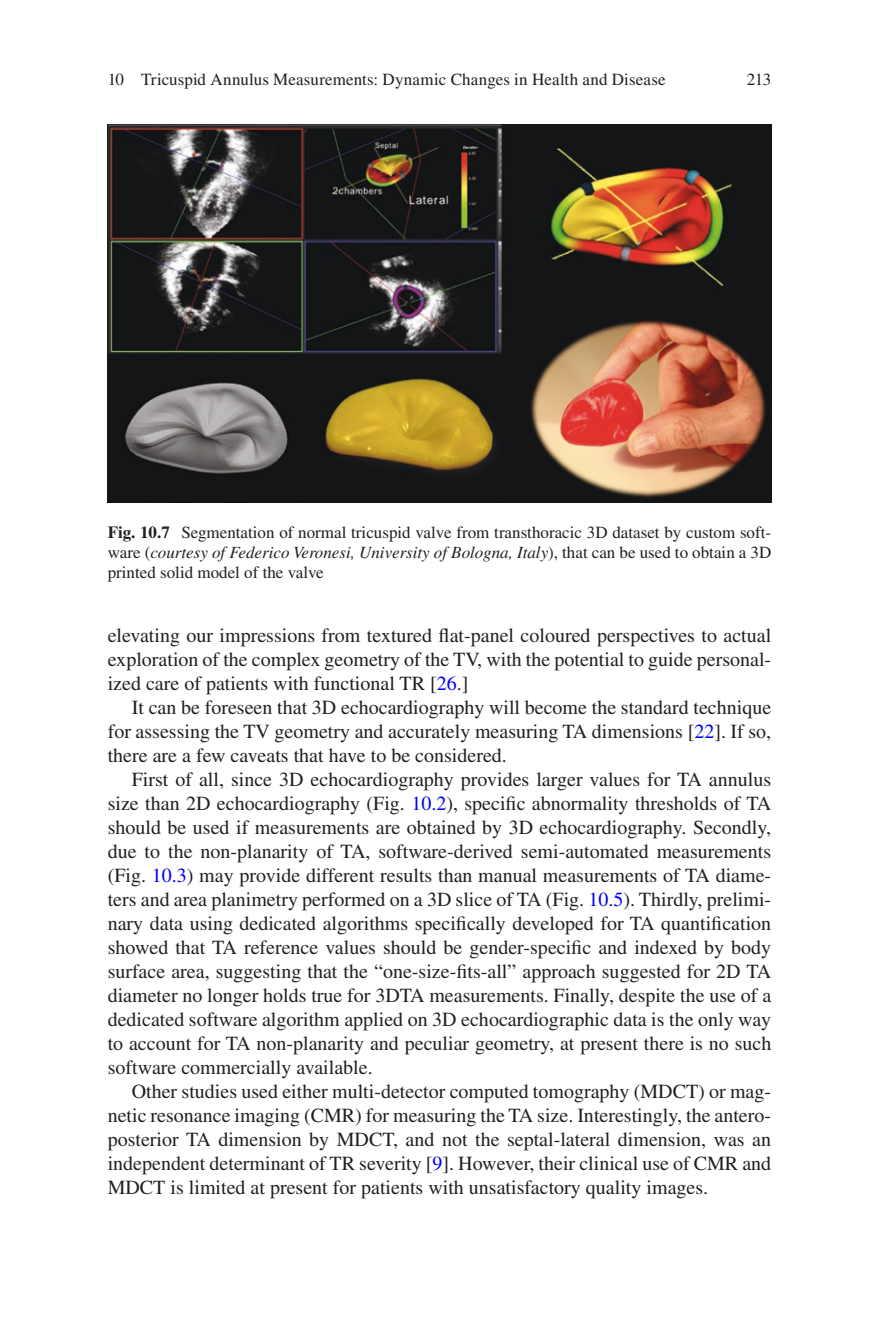
<style>
.page{position:relative;width:879px;height:1333px;background:#fff}
.page>*{position:absolute;margin:0;border:0;box-sizing:border-box;transform-origin:0 0}
.t1{font:20px/24px "Rblgtm Twdrwk Times LT Std";color:#231f20;text-align:justify}
.t2{font:17px "Rblgtm Twdrwk Times LT Std";color:#231f20}
.t3{font:italic 17px "Ygdqth Jlkvxs Times LT Std";color:#231f20}
.s1{font-family:"Tlxwvd Ylbtff Times LT Std";font-weight:700}
.s2{font-family:"Rblgtm Twdrwk Times LT Std";font-style:normal}
.s3{color:#0000fa}
</style>
<div class="page">
<img style="left:108px;top:124px;width:663px;height:378px">
<p class="t2" style="left:108px;top:70px;width:559px">10 Tricuspid Annulus Measurements: Dynamic Changes in Health and Disease</p>
<p class="t2" style="left:747px;top:70px;width:26px">213</p>
<p class="t2" style="left:108px;top:523px;width:665px"><span class="s1">Fig. 10.7</span> Segmentation of normal tricuspid valve from transthoracic 3D dataset by custom soft-</p>
<p class="t3" style="left:108px;top:543px;width:665px"><span class="s2">ware (</span>courtesy of Federico Veronesi, University of Bologna, Italy<span class="s2">), that can be used to obtain a 3D</span></p>
<p class="t2" style="left:108px;top:563px;width:218px">printed solid model of the valve</p>
<p class="t1" style="left:108px;top:623px;width:665px">elevating our impressions from textured flat-panel coloured perspectives to actual exploration of the complex geometry of the TV, with the potential to guide personal&shy;ized care of patients with functional TR [<span class="s3">26</span>.]</p>
<p class="t1" style="left:108px;top:695px;width:665px;text-indent:24px">It can be foreseen that 3D echocardiography will become the standard technique for assessing the TV geometry and accurately measuring TA dimensions [<span class="s3">22</span>]. If so, there are a few caveats that have to be considered.</p>
<p class="t1" style="left:108px;top:767px;width:665px;text-indent:24px">First of all, since 3D echocardiography provides larger values for TA annulus size than 2D echocardiography (Fig. <span class="s3">10.2</span>), specific abnormality thresholds of TA should be used if measurements are obtained by 3D echocardiography. Secondly, due to the non-planarity of TA, software-derived semi-automated measurements (Fig. <span class="s3">10.3</span>) may provide different results than manual measurements of TA diame&shy;ters and area planimetry performed on a 3D slice of TA (Fig. <span class="s3">10.5</span>). Thirdly, prelimi&shy;nary data using dedicated algorithms specifically developed for TA quantification showed that TA reference values should be gender-specific and indexed by body surface area, suggesting that the “one-size-fits-all” approach suggested for 2D TA diameter no longer holds true for 3DTA measurements. Finally, despite the use of a dedicated software algorithm applied on 3D echocardiographic data is the only way to account for TA non-planarity and peculiar geometry, at present there is no such software commercially available.</p>
<p class="t1" style="left:108px;top:1079px;width:665px;text-indent:24px">Other studies used either multi-detector computed tomography (MDCT) or mag&shy;netic resonance imaging (CMR) for measuring the TA size. Interestingly, the antero&shy;posterior TA dimension by MDCT, and not the septal-lateral dimension, was an independent determinant of TR severity [<span class="s3">9</span>]. However, their clinical use of CMR and MDCT is limited at present for patients with unsatisfactory quality images.</p>
</div>
